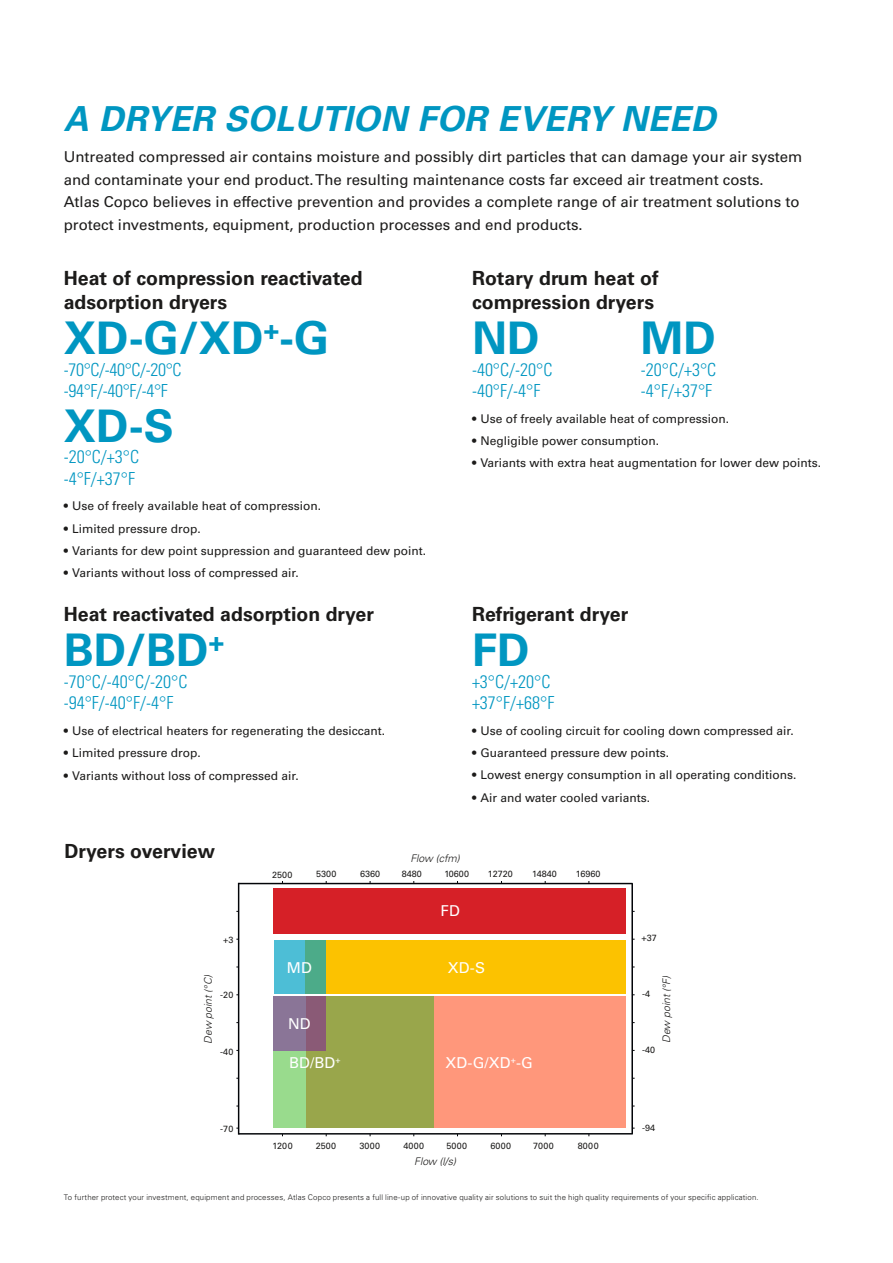
<style>
.page{position:relative;width:893px;height:1263px;background:#fff}
.page>*{position:absolute;margin:0;border:0;box-sizing:border-box;transform-origin:0 0}
.t1{font:700 45px "Univers LT Std";color:#0096c1}
.t2{font:italic 700 34.5px "Univers LT Std";letter-spacing:.01em;color:#0096c1}
.t3{font:700 19.5px/23.4px "Univers LT Std";color:#1c1b1a}
.t4{font:300 condensed 18px/21.6px "Univers LT Std";color:#0096c1}
.t5{font:15px/22.5px "Univers LT Std";color:#1c1b1a}
.t6{font:15px "Univers LT Std";letter-spacing:.01em;color:#fff}
.t7{font:12px "Univers LT Std";color:#1c1b1a}
.t8{font:italic 300 10.5px "Univers LT Std";color:#1c1b1a}
.t9{font:9px "Univers LT Std";color:#1c1b1a}
.t10{font:300 7.8px "Univers LT Std";letter-spacing:.02em;color:#1c1b1a}
</style>
<div class="page">
<hr style="left:238px;top:883px;width:1px;height:251px;background:#020408">
<hr style="left:631px;top:883px;width:2px;height:251px;background:#020408">
<hr style="left:239px;top:1133px;width:394px;height:1px;background:#020408">
<hr style="left:239px;top:883px;width:393px;height:1px;background:#020408">
<div style="left:274px;top:888px;width:352px;height:46px;background:#d62027"></div>
<div style="left:305px;top:941px;width:321px;height:53px;background:#fcc200"></div>
<div style="left:306px;top:996px;width:320px;height:132px;background:#ff977b"></div>
<svg style="left:274px;top:941px;width:51px;height:53px;fill:#4dbed6"></svg>
<svg style="left:274px;top:996px;width:160px;height:132px;fill:#99a64b"></svg>
<svg style="left:274px;top:996px;width:52px;height:55px;fill:#8a7597"></svg>
<h2 class="t2" style="left:64px;top:99px;width:653px">A DRYER SOLUTION FOR EVERY NEED</h2>
<p class="t5" style="left:64px;top:146px;width:740px">Untreated compressed air contains moisture and possibly dirt particles that can damage your air system and contaminate your end product. The resulting maintenance costs far exceed air treatment costs.<br>Atlas Copco believes in effective prevention and provides a complete range of air treatment solutions to protect investments, equipment, production processes and end products.</p>
<h3 class="t3" style="left:64px;top:267px;width:300px">Heat of compression reactivated adsorption dryers</h3>
<h1 class="t1" style="left:64px;top:312px;width:267px">XD-G/XD<sup>+</sup>-G</h1>
<h3 class="t4" style="left:64px;top:358px;width:119px">-70°C/-40°C/-20°C -94°F/-40°F/-4°F</h3>
<h1 class="t1" style="left:64px;top:399px;width:111px">XD-S</h1>
<h3 class="t4" style="left:64px;top:446px;width:77px">-20°C/+3°C -4°F/+37°F</h3>
<p class="t7" style="left:64px;top:499px;width:259px">• Use of freely available heat of compression.</p>
<p class="t7" style="left:64px;top:521px;width:139px">• Limited pressure drop.</p>
<p class="t7" style="left:64px;top:544px;width:364px">• Variants for dew point suppression and guaranteed dew point.</p>
<p class="t7" style="left:64px;top:566px;width:236px">• Variants without loss of compressed air.</p>
<h3 class="t3" style="left:64px;top:602px;width:312px">Heat reactivated adsorption dryer</h3>
<h1 class="t1" style="left:64px;top:624px;width:162px">BD/BD<sup>+</sup></h1>
<h3 class="t4" style="left:64px;top:670px;width:125px">-70°C/-40°C/-20°C -94°F/-40°F/-4°F</h3>
<p class="t7" style="left:64px;top:724px;width:323px">• Use of electrical heaters for regenerating the desiccant.</p>
<p class="t7" style="left:64px;top:746px;width:139px">• Limited pressure drop.</p>
<p class="t7" style="left:64px;top:768px;width:236px">• Variants without loss of compressed air.</p>
<h3 class="t3" style="left:472px;top:267px;width:188px">Rotary drum heat of compression dryers</h3>
<h1 class="t1" style="left:472px;top:312px;width:69px">ND</h1>
<h3 class="t4" style="left:472px;top:358px;width:82px">-40°C/-20°C -40°F/-4°F</h3>
<h1 class="t1" style="left:641px;top:312px;width:76px">MD</h1>
<h3 class="t4" style="left:641px;top:358px;width:77px">-20°C/+3°C -4°F/+37°F</h3>
<p class="t7" style="left:472px;top:411px;width:259px">• Use of freely available heat of compression.</p>
<p class="t7" style="left:472px;top:434px;width:189px">• Negligible power consumption.</p>
<p class="t7" style="left:472px;top:456px;width:350px">• Variants with extra heat augmentation for lower dew points.</p>
<h3 class="t3" style="left:472px;top:602px;width:158px">Refrigerant dryer</h3>
<h1 class="t1" style="left:472px;top:624px;width:59px">FD</h1>
<h3 class="t4" style="left:472px;top:670px;width:84px">+3°C/+20°C +37°F/+68°F</h3>
<p class="t7" style="left:472px;top:723px;width:323px">• Use of cooling circuit for cooling down compressed air.</p>
<p class="t7" style="left:472px;top:746px;width:199px">• Guaranteed pressure dew points.</p>
<p class="t7" style="left:472px;top:768px;width:326px">• Lowest energy consumption in all operating conditions.</p>
<p class="t7" style="left:472px;top:790px;width:180px">• Air and water cooled variants.</p>
<h3 class="t3" style="left:64px;top:840px;width:152px">Dryers overview</h3>
<p class="t8" style="left:410px;top:852px;width:51px">Flow (cfm)</p>
<p class="t9" style="left:272px;top:869px;width:22px">2500</p>
<p class="t9" style="left:316px;top:868px;width:22px">5300</p>
<p class="t9" style="left:360px;top:868px;width:22px">6360</p>
<p class="t9" style="left:402px;top:868px;width:22px">8480</p>
<p class="t9" style="left:444px;top:868px;width:26px">10600</p>
<p class="t9" style="left:488px;top:868px;width:26px">12720</p>
<p class="t9" style="left:532px;top:868px;width:26px">14840</p>
<p class="t9" style="left:576px;top:868px;width:26px">16960</p>
<p class="t6" style="left:441px;top:902px;width:21px">FD</p>
<p class="t9" style="left:223px;top:934px;width:12px">+3</p>
<p class="t9" style="left:642px;top:932px;width:17px">+37</p>
<p class="t6" style="left:287px;top:958px;width:27px">MD</p>
<p class="t6" style="left:448px;top:958px;width:39px">XD-S</p>
<p class="t8" style="left:202px;top:1044px;width:70px;rotate:-90deg">Dew point (°C)</p>
<p class="t8" style="left:660px;top:1043px;width:69px;rotate:-90deg">Dew point (°F)</p>
<p class="t9" style="left:220px;top:990px;width:15px">-20</p>
<p class="t9" style="left:642px;top:989px;width:10px">-4</p>
<p class="t6" style="left:288px;top:1015px;width:24px">ND</p>
<p class="t6" style="left:289px;top:1054px;width:53px">BD/BD<sup>+</sup></p>
<p class="t6" style="left:446px;top:1054px;width:89px">XD-G/XD<sup>+</sup>-G</p>
<p class="t9" style="left:220px;top:1046px;width:15px">-40</p>
<p class="t9" style="left:642px;top:1044px;width:15px">-40</p>
<p class="t9" style="left:220px;top:1124px;width:15px">-70</p>
<p class="t9" style="left:272px;top:1140px;width:22px">1200</p>
<p class="t9" style="left:316px;top:1140px;width:22px">2500</p>
<p class="t9" style="left:360px;top:1140px;width:22px">3000</p>
<p class="t9" style="left:403px;top:1140px;width:22px">4000</p>
<p class="t9" style="left:446px;top:1140px;width:22px">5000</p>
<p class="t9" style="left:490px;top:1140px;width:22px">6000</p>
<p class="t9" style="left:533px;top:1140px;width:22px">7000</p>
<p class="t9" style="left:578px;top:1140px;width:22px">8000</p>
<p class="t8" style="left:414px;top:1155px;width:43px">Flow (l/s)</p>
<p class="t9" style="left:642px;top:1122px;width:15px">-94</p>
<p class="t10" style="left:64px;top:1192px;width:696px">To further protect your investment, equipment and processes, Atlas Copco presents a full line-up of innovative quality air solutions to suit the high quality requirements of your specific application.</p>
</div>
